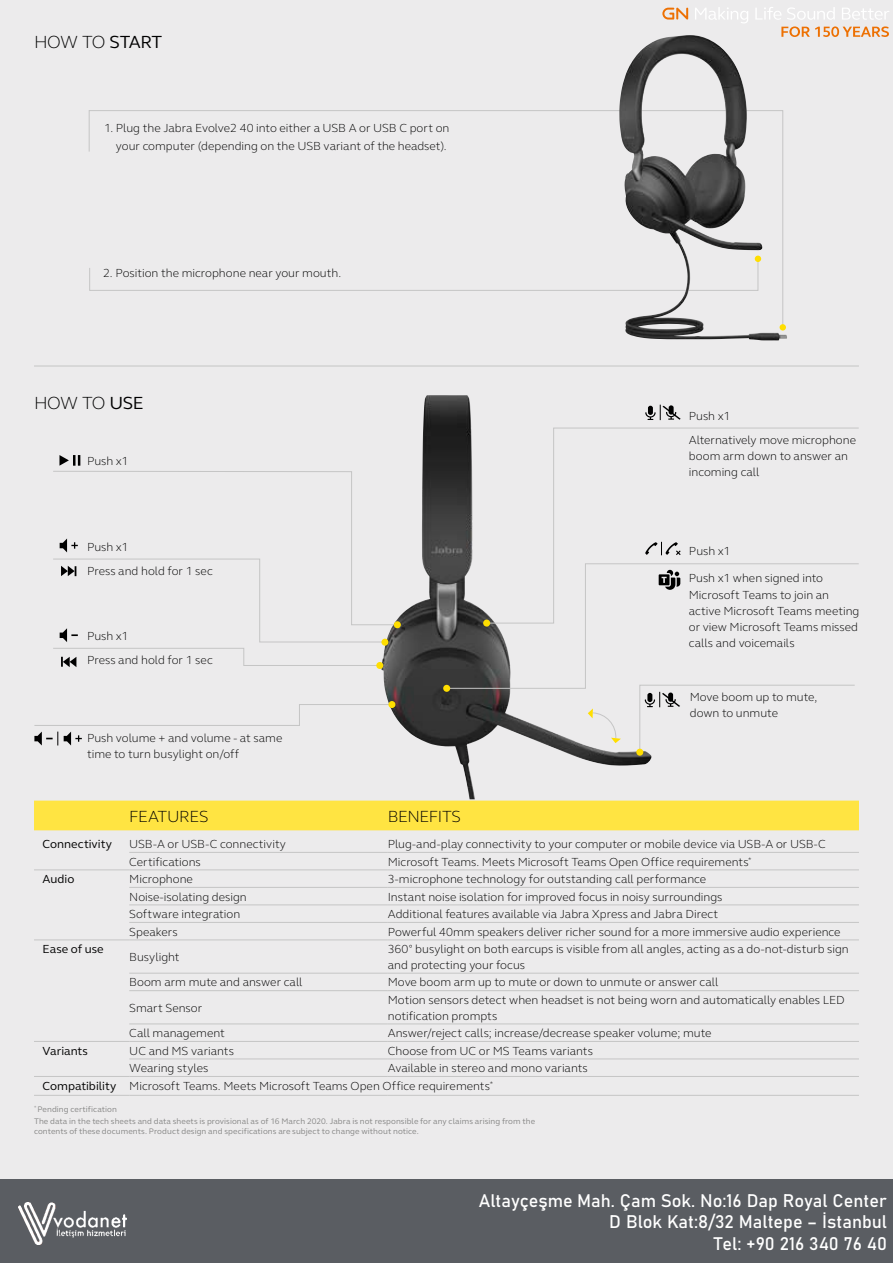
<style>
.page{position:relative;width:893px;height:1263px;background:#ecebec}
.page>*{position:absolute;margin:0;border:0;box-sizing:border-box;transform-origin:0 0}
.t1{font:18px/21.6px "Bahnschrift";color:#fff;text-align:right}
.t2{font:300 18px "GN Elliot";letter-spacing:-.04em;color:#000}
.t3{font:300 16.5px "GN Elliot";letter-spacing:-.025em;color:#000}
.t4{font:300 12px/16.2px "GN Elliot";color:#000}
.t5{font:12px "GN Elliot";color:#000}
.t6{font:8.25px/9.9px "GN Elliot";letter-spacing:.01em;color:#878786}
.s1{font-weight:400}
</style>
<div class="page">
<img style="left:381px;top:395px;width:270px;height:404px">
<div style="left:0;top:1179px;width:893px;height:84px;background:#5a5d62"></div>
<div style="left:34px;top:801px;width:825px;height:29px;background:#ffe442"></div>
<hr style="left:129px;top:852px;width:259px;height:1px;background:#c5c5c5">
<hr style="left:388px;top:852px;width:471px;height:1px;background:#c5c5c5">
<hr style="left:34px;top:869px;width:95px;height:1px;background:#c5c5c5">
<hr style="left:129px;top:869px;width:259px;height:1px;background:#c5c5c5">
<hr style="left:388px;top:869px;width:471px;height:1px;background:#c5c5c5">
<hr style="left:129px;top:887px;width:259px;height:1px;background:#c5c5c5">
<hr style="left:388px;top:887px;width:471px;height:1px;background:#c5c5c5">
<hr style="left:129px;top:904px;width:259px;height:1px;background:#c5c5c5">
<hr style="left:388px;top:904px;width:471px;height:1px;background:#c5c5c5">
<hr style="left:34px;top:939px;width:95px;height:1px;background:#c5c5c5">
<hr style="left:129px;top:922px;width:259px;height:1px;background:#c5c5c5">
<hr style="left:388px;top:922px;width:471px;height:1px;background:#c5c5c5">
<hr style="left:129px;top:939px;width:259px;height:1px;background:#c5c5c5">
<hr style="left:388px;top:939px;width:471px;height:1px;background:#c5c5c5">
<hr style="left:129px;top:973px;width:259px;height:1px;background:#c5c5c5">
<hr style="left:388px;top:973px;width:471px;height:1px;background:#c5c5c5">
<hr style="left:129px;top:990px;width:259px;height:1px;background:#c5c5c5">
<hr style="left:388px;top:990px;width:471px;height:1px;background:#c5c5c5">
<hr style="left:129px;top:1023px;width:259px;height:1px;background:#c5c5c5">
<hr style="left:388px;top:1023px;width:471px;height:1px;background:#c5c5c5">
<hr style="left:34px;top:1041px;width:95px;height:1px;background:#c5c5c5">
<hr style="left:129px;top:1041px;width:259px;height:1px;background:#c5c5c5">
<hr style="left:388px;top:1041px;width:471px;height:1px;background:#c5c5c5">
<hr style="left:129px;top:1058px;width:259px;height:1px;background:#c5c5c5">
<hr style="left:388px;top:1058px;width:471px;height:1px;background:#c5c5c5">
<hr style="left:34px;top:1076px;width:95px;height:1px;background:#c5c5c5">
<hr style="left:129px;top:1076px;width:259px;height:1px;background:#c5c5c5">
<hr style="left:388px;top:1076px;width:471px;height:1px;background:#c5c5c5">
<hr style="left:34px;top:1095px;width:95px;height:1px;background:#c5c5c5">
<hr style="left:129px;top:1095px;width:259px;height:1px;background:#c5c5c5">
<hr style="left:388px;top:1095px;width:471px;height:1px;background:#c5c5c5">
<svg style="left:662px;top:8px;width:26px;height:12px"></svg>
<svg style="left:695px;top:7px;width:53px;height:16px"></svg>
<svg style="left:755px;top:7px;width:26px;height:13px"></svg>
<svg style="left:787px;top:7px;width:48px;height:13px"></svg>
<svg style="left:842px;top:8px;width:47px;height:12px"></svg>
<svg style="left:781px;top:26px;width:108px;height:11px"></svg>
<hr style="left:34px;top:366px;width:825px;height:1px;background:#c5c5c5">
<svg style="left:446px;top:563px;width:205px;height:126px"></svg>
<div style="left:443px;top:685px;width:7px;height:7px;background:#ffde00;border-radius:50%"></div>
<svg style="left:639px;top:684px;width:216px;height:69px"></svg>
<div style="left:636px;top:749px;width:7px;height:7px;background:#ffde00;border-radius:50%"></div>
<svg style="left:486px;top:427px;width:373px;height:197px"></svg>
<div style="left:483px;top:620px;width:7px;height:7px;background:#ffde00;border-radius:50%"></div>
<svg style="left:53px;top:470px;width:343px;height:155px"></svg>
<svg style="left:53px;top:558px;width:332px;height:109px"></svg>
<div style="left:376px;top:662px;width:7px;height:7px;background:#ffde00;border-radius:50%"></div>
<div style="left:381px;top:639px;width:7px;height:7px;background:#ffde00;border-radius:50%"></div>
<div style="left:394px;top:621px;width:7px;height:7px;background:#ffde00;border-radius:50%"></div>
<svg style="left:64px;top:732px;width:18px;height:13px"></svg>
<svg style="left:34px;top:732px;width:24px;height:13px"></svg>
<svg style="left:34px;top:704px;width:358px;height:22px"></svg>
<div style="left:388px;top:701px;width:7px;height:7px;background:#ffde00;border-radius:50%"></div>
<svg style="left:645px;top:542px;width:37px;height:14px"></svg>
<svg style="left:645px;top:405px;width:36px;height:15px"></svg>
<svg style="left:659px;top:570px;width:21px;height:20px"></svg>
<svg style="left:88px;top:110px;width:531px;height:42px"></svg>
<svg style="left:89px;top:268px;width:530px;height:23px"></svg>
<img style="left:619px;top:35px;width:168px;height:305px">
<svg style="left:588px;top:708px;width:33px;height:35px"></svg>
<svg style="left:59px;top:455px;width:21px;height:11px"></svg>
<img style="left:19px;top:1202px;width:107px;height:43px">
<h1 class="t2" style="left:34px;top:29px;width:130px">HOW TO <span class="s1">START</span></h1>
<p class="t4" style="left:104px;top:119px;width:347px;line-height:18px;text-align:right">1. Plug the Jabra Evolve2 40 into either a USB A or USB C port on your computer (depending on the USB variant of the headset).</p>
<p class="t4" style="left:103px;top:264px;width:239px">2. Position the microphone near your mouth.</p>
<h1 class="t2" style="left:34px;top:390px;width:111px">HOW TO <span class="s1">USE</span></h1>
<p class="t4" style="left:87px;top:452px;width:43px">Push x1</p>
<p class="t4" style="left:87px;top:538px;width:43px">Push x1</p>
<p class="t4" style="left:87px;top:562px;width:127px">Press and hold for 1 sec</p>
<p class="t4" style="left:87px;top:627px;width:43px">Push x1</p>
<p class="t4" style="left:87px;top:652px;width:127px">Press and hold for 1 sec</p>
<p class="t4" style="left:87px;top:729px;width:197px">Push volume + and volume - at same time to turn busylight on/off</p>
<h2 class="t3" style="left:129px;top:805px;width:81px">FEATURES</h2>
<h2 class="t3" style="left:388px;top:805px;width:75px">BENEFITS</h2>
<p class="t4" style="left:689px;top:404px;width:169px;line-height:24px">Push x1<br>Alternatively move microphone</p>
<p class="t4" style="left:689px;top:448px;width:161px">boom arm down to answer an incoming call</p>
<p class="t4" style="left:689px;top:543px;width:43px">Push x1</p>
<p class="t4" style="left:689px;top:570px;width:172px">Push x1 when signed into<br>Microsoft Teams to join an active Microsoft Teams meeting or view Microsoft Teams missed calls and voicemails</p>
<p class="t4" style="left:690px;top:688px;width:129px">Move boom up to mute, down to unmute</p>
<p class="t5" style="left:43px;top:836px;width:71px">Connectivity</p>
<p class="t4" style="left:129px;top:835px;width:158px">USB-A or USB-C connectivity</p>
<p class="t4" style="left:388px;top:835px;width:440px">Plug-and-play connectivity to your computer or mobile device via USB-A or USB-C</p>
<p class="t4" style="left:129px;top:853px;width:73px">Certifications</p>
<p class="t4" style="left:388px;top:853px;width:365px">Microsoft Teams. Meets Microsoft Teams Open Office requirements<sup>*</sup></p>
<p class="t5" style="left:43px;top:871px;width:33px">Audio</p>
<p class="t4" style="left:129px;top:870px;width:65px">Microphone</p>
<p class="t4" style="left:388px;top:870px;width:320px">3-microphone technology for outstanding call performance</p>
<p class="t4" style="left:129px;top:888px;width:119px">Noise-isolating design</p>
<p class="t4" style="left:388px;top:888px;width:336px">Instant noise isolation for improved focus in noisy surroundings</p>
<p class="t4" style="left:129px;top:906px;width:112px">Software integration</p>
<p class="t4" style="left:388px;top:906px;width:332px">Additional features available via Jabra Xpress and Jabra Direct</p>
<p class="t4" style="left:129px;top:923px;width:50px">Speakers</p>
<p class="t4" style="left:388px;top:923px;width:454px">Powerful 40mm speakers deliver richer sound for a more immersive audio experience</p>
<p class="t5" style="left:43px;top:941px;width:63px">Ease of use</p>
<p class="t4" style="left:129px;top:948px;width:52px">Busylight</p>
<p class="t4" style="left:388px;top:941px;width:462px;line-height:15.8px">360° busylight on both earcups is visible from all angles, acting as a do-not-disturb sign and protecting your focus</p>
<p class="t4" style="left:129px;top:974px;width:175px">Boom arm mute and answer call</p>
<p class="t4" style="left:388px;top:974px;width:332px">Move boom arm up to mute or down to unmute or answer call</p>
<p class="t4" style="left:129px;top:999px;width:75px">Smart Sensor</p>
<p class="t4" style="left:388px;top:992px;width:458px;line-height:15.8px">Motion sensors detect when headset is not being worn and automatically enables LED notification prompts</p>
<p class="t4" style="left:129px;top:1025px;width:97px">Call management</p>
<p class="t4" style="left:388px;top:1025px;width:325px">Answer/reject calls; increase/decrease speaker volume; mute</p>
<p class="t5" style="left:43px;top:1042px;width:47px">Variants</p>
<p class="t4" style="left:129px;top:1042px;width:106px">UC and MS variants</p>
<p class="t4" style="left:388px;top:1042px;width:207px">Choose from UC or MS Teams variants</p>
<p class="t4" style="left:129px;top:1060px;width:81px">Wearing styles</p>
<p class="t4" style="left:43px;top:1059px;width:547px;line-height:18.1px;text-indent:345px">Available in stereo and mono variants<br><span class="s1">Compatibility</span> Microsoft Teams. Meets Microsoft Teams Open Office requirements<sup>*</sup></p>
<p class="t6" style="left:34px;top:1104px;width:84px"><sup>*</sup> Pending certification</p>
<p class="t6" style="left:34px;top:1116px;width:503px">The data in the tech sheets and data sheets is provisional as of 16 March 2020. Jabra is not responsible for any claims arising from the contents of these documents. Product design and specifications are subject to change without notice.</p>
<h1 class="t1" style="left:479px;top:1189px;width:410px">Altayçeşme Mah. Çam Sok. No:16 Dap Royal Center<br>D Blok Kat:8/32 Maltepe – İstanbul<br>Tel: +90 216 340 76 40</h1>
</div>
